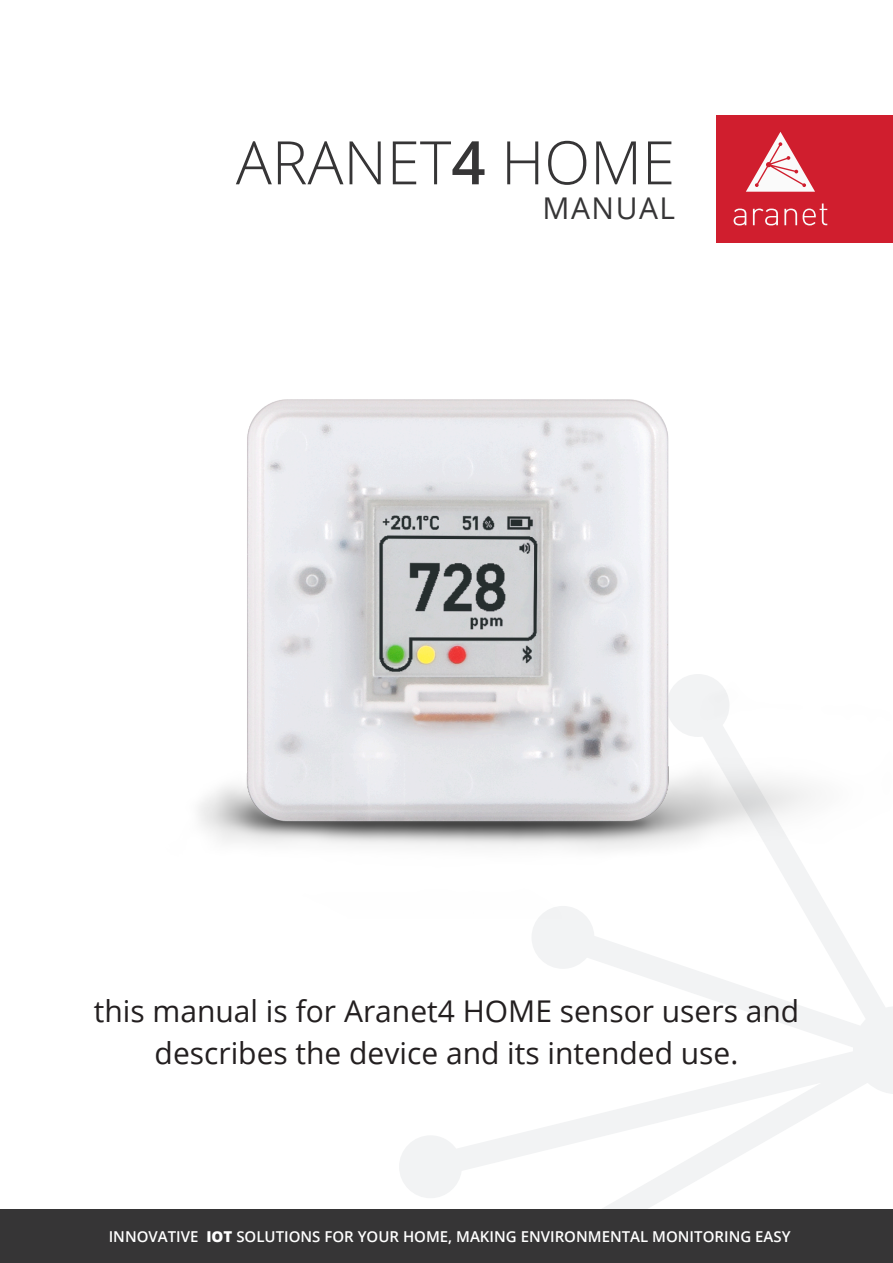
<style>
.page{position:relative;width:893px;height:1263px;background:#fff}
.page>*{position:absolute;margin:0;border:0;box-sizing:border-box;transform-origin:0 0}
.t1{font:300 60px "Open Sans";color:#363536}
.t2{font:30px/42px "Open Sans";color:#231f20;text-align:center}
.t3{font:30px "Open Sans";letter-spacing:.05em;color:#363536}
.t4{font:600 15px "Open Sans";color:#fff}
.s1{font-weight:600}
.s2{font-weight:800}
</style>
<div class="page">
<svg style="left:267px;top:918px;width:626px;height:292px"></svg>
<div style="left:717px;top:115px;width:127px;height:127px;background:#d01e2e"></div>
<svg style="left:734px;top:209px;width:12px;height:16px"></svg>
<svg style="left:753px;top:209px;width:25px;height:16px"></svg>
<svg style="left:784px;top:209px;width:13px;height:16px"></svg>
<svg style="left:803px;top:203px;width:24px;height:22px"></svg>
<svg style="left:746px;top:132px;width:69px;height:60px"></svg>
<div style="left:842px;top:115px;width:51px;height:127px;background:#d01e2e"></div>
<div style="left:0;top:1210px;width:893px;height:53px;background:#363536"></div>
<img style="left:199px;top:399px;width:634px;height:519px">
<img style="left:495px;top:644px;width:26px;height:30px">
<p class="t1" style="left:236px;top:121px;width:441px">ARANET<span class="s1">4</span> HOME</p>
<p class="t3" style="left:542px;top:187px;width:134px">MANUAL</p>
<p class="t2" style="left:94px;top:990px;width:707px">this manual is for Aranet4 HOME sensor users and describes the device and its intended use.</p>
<p class="t4" style="left:109px;top:1226px;width:683px">INNOVATIVE <span class="s2">IOT</span> SOLUTIONS FOR YOUR HOME, MAKING ENVIRONMENTAL MONITORING EASY</p>
</div>
